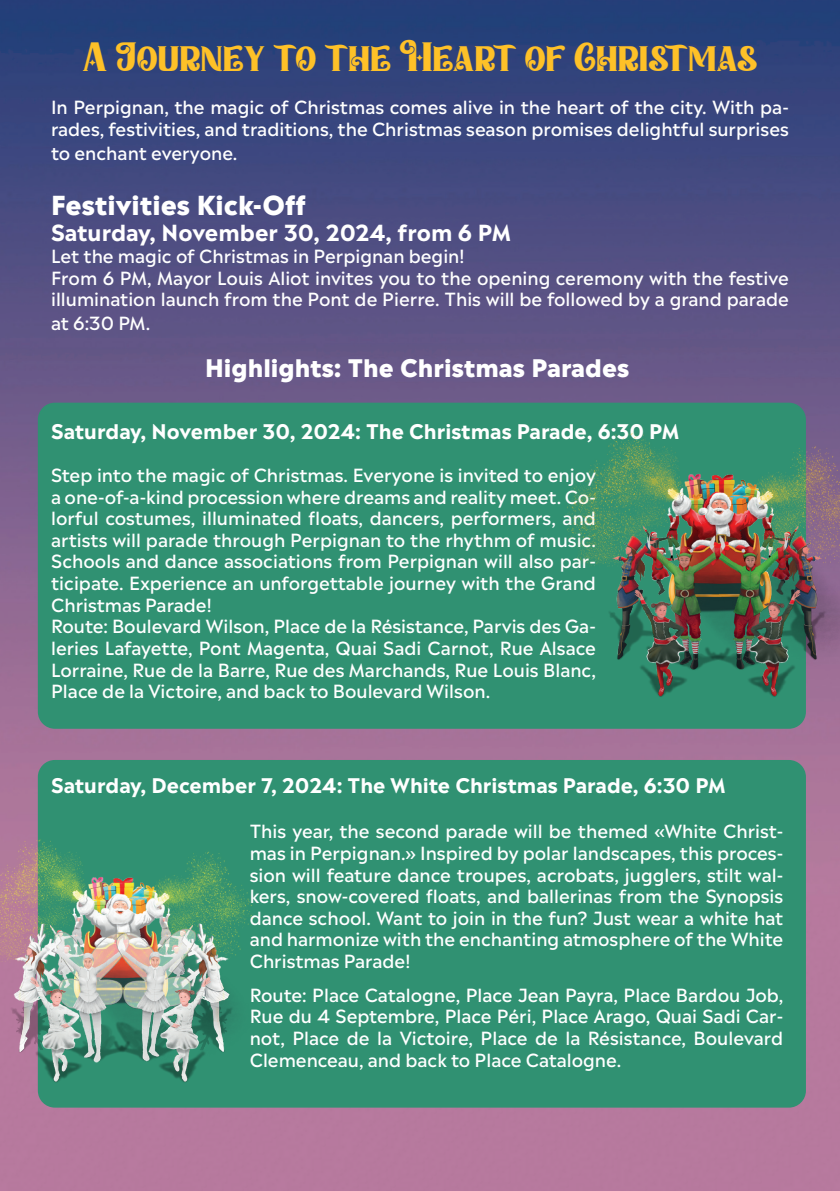
<style>
.page{position:relative;width:840px;height:1191px;background:#fff}
.page>*{position:absolute;margin:0;border:0;box-sizing:border-box;transform-origin:0 0}
.t1{font:40px "Home Christmas";color:#fec128}
.t2{font:800 26px "Madera";color:#fff}
.t3{font:800 24px "Madera";color:#fff}
.t4{font:700 22px "Madera";color:#fff}
.t5{font:700 20px "Madera";color:#fff}
.t6{font:500 18px/21.6px "Madera";color:#fff}
</style>
<div class="page">
<img style="left:0;top:0;width:839px;height:1191px">
<div style="left:38px;top:760px;width:767px;height:347px;background:#309172;border-radius:17px"></div>
<div style="left:38px;top:403px;width:767px;height:326px;background:#309172;border-radius:17px"></div>
<img style="left:553px;top:429px;width:286px;height:314px">
<img style="left:0;top:611px;width:309px;height:516px">
<h1 class="t1" style="left:83px;top:39px;width:675px">A Journey to the Heart of Christmas</h1>
<p class="t6" style="left:51px;top:96px;width:738px">In Perpignan, the magic of Christmas comes alive in the heart of the city. With pa&shy;rades, festivities, and traditions, the Christmas season promises delightful surprises</p>
<p class="t6" style="left:51px;top:141px;width:188px">to enchant everyone.</p>
<h2 class="t2" style="left:51px;top:185px;width:256px">Festivities Kick-Off</h2>
<p class="t4" style="left:51px;top:216px;width:461px">Saturday, November 30, 2024, from 6 PM</p>
<p class="t6" style="left:51px;top:244px;width:739px">Let the magic of Christmas in Perpignan begin!<br>From 6 PM, Mayor Louis Aliot invites you to the opening ceremony with the festive illumination launch from the Pont de Pierre. This will be followed by a grand parade</p>
<p class="t6" style="left:51px;top:312px;width:101px">at 6:30 PM.</p>
<h3 class="t3" style="left:205px;top:349px;width:425px">Highlights: The Christmas Parades</h3>
<p class="t5" style="left:51px;top:416px;width:629px">Saturday, November 30, 2024: The Christmas Parade, 6:30 PM</p>
<p class="t6" style="left:51px;top:463px;width:546px">Step into the magic of Christmas. Everyone is invited to enjoy a one-of-a-kind procession where dreams and reality meet. Co&shy;lorful costumes, illuminated floats, dancers, performers, and artists will parade through Perpignan to the rhythm of music.<br>Schools and dance associations from Perpignan will also par&shy;ticipate. Experience an unforgettable journey with the Grand Christmas Parade!<br>Route: Boulevard Wilson, Place de la Résistance, Parvis des Ga&shy;leries Lafayette, Pont Magenta, Quai Sadi Carnot, Rue Alsace Lorraine, Rue de la Barre, Rue des Marchands, Rue Louis Blanc, Place de la Victoire, and back to Boulevard Wilson.</p>
<p class="t5" style="left:51px;top:770px;width:675px">Saturday, December 7, 2024: The White Christmas Parade, 6:30 PM</p>
<p class="t6" style="left:249px;top:820px;width:534px;text-align:justify">This year, the second parade will be themed «White Christ&shy;mas in Perpignan.» Inspired by polar landscapes, this proces&shy;sion will feature dance troupes, acrobats, jugglers, stilt wal&shy;kers, snow-covered floats, and ballerinas from the Synopsis dance school. Want to join in the fun? Just wear a white hat and harmonize with the enchanting atmosphere of the White Christmas Parade!</p>
<p class="t6" style="left:249px;top:983px;width:534px;text-align:justify">Route: Place Catalogne, Place Jean Payra, Place Bardou Job, Rue du 4 Septembre, Place Péri, Place Arago, Quai Sadi Car&shy;not, Place de la Victoire, Place de la Résistance, Boulevard Clemenceau, and back to Place Catalogne.</p>
</div>
